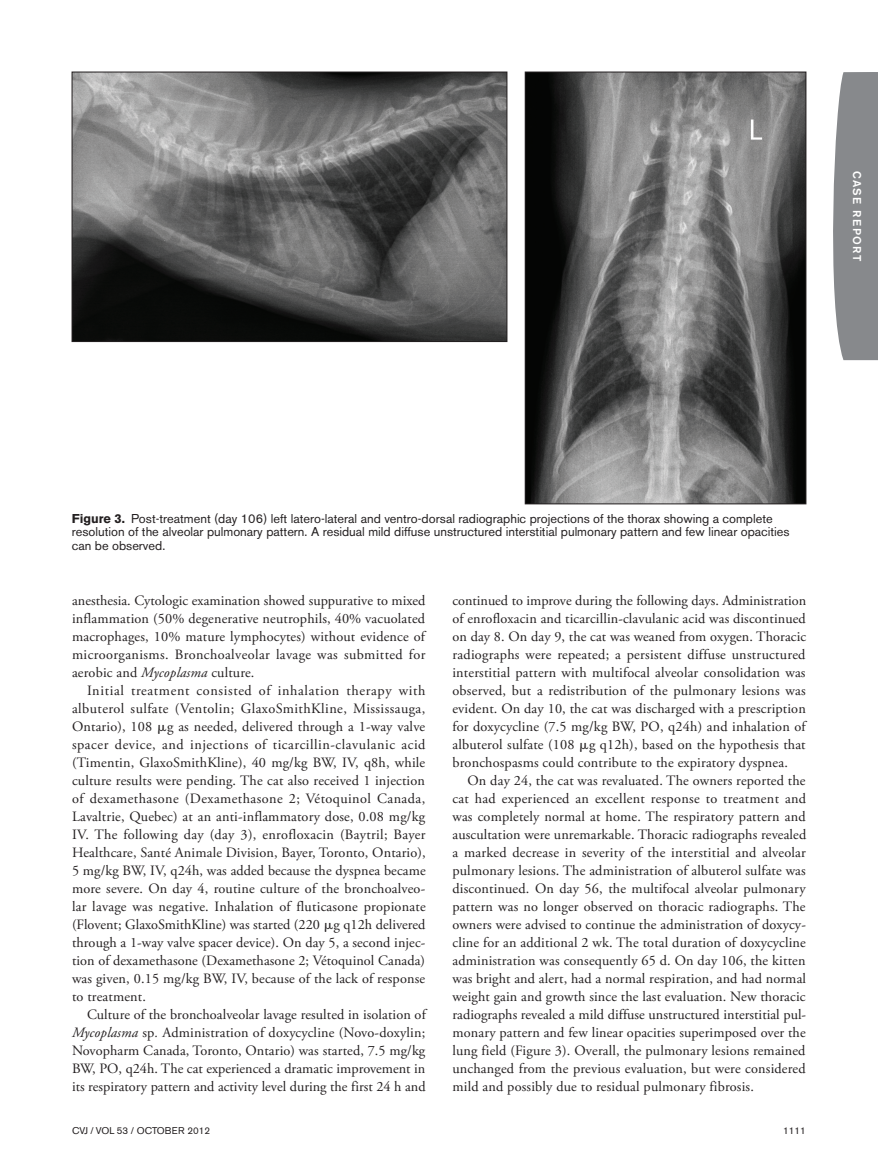
<style>
.page{position:relative;width:878px;height:1175px;background:#fff}
.page>*{position:absolute;margin:0;border:0;box-sizing:border-box;transform-origin:0 0}
.t1{font:14.25px/18px "Adobe Garamond Pro";letter-spacing:.01em;color:#231f20;text-align:justify}
.t2{font:12.75px/13.5px "Akzidenz Grotesk BE";color:#231f20}
.t3{font:500 11.25px "Akzidenz Grotesk BE";letter-spacing:.125em;color:#fff}
.t4{font:9.75px "Akzidenz Grotesk BE";color:#231f20}
.s1{font-weight:700}
.s2{font-style:italic}
.s3{font-family:"Mathematical Pi One"}
</style>
<div class="page">
<svg style="left:833px;top:72px;width:45px;height:288px;background:#919396"></svg>
<img style="left:74px;top:74px;width:431px;height:266px">
<div style="left:72px;top:72px;width:435px;height:270px;border:1px solid #231f20"></div>
<img style="left:527px;top:74px;width:277px;height:428px">
<div style="left:525px;top:72px;width:281px;height:432px;border:1px solid #231f20"></div>
<p class="t3" style="left:864px;top:171px;width:92px;rotate:90deg">CASE REPORT</p>
<p class="t2" style="left:72px;top:511px;width:719px"><span class="s1">Figure 3.</span> Post-treatment (day 106) left latero-lateral and ventro-dorsal radiographic projections of the thorax showing a complete resolution of the alveolar pulmonary pattern. A residual mild diffuse unstructured interstitial pulmonary pattern and few linear opacities can be observed.</p>
<p class="t1" style="left:72px;top:592px;width:355px">anesthesia. Cytologic examination showed suppurative to mixed inflammation (50% degenerative neutrophils, 40% vacuolated macrophages, 10% mature lymphocytes) without evidence of microorganisms. Bronchoalveolar lavage was submitted for aerobic and <span class="s2">Mycoplasma</span> culture.</p>
<p class="t1" style="left:72px;top:682px;width:355px;text-indent:15px">Initial treatment consisted of inhalation therapy with albuterol sulfate (Ventolin; GlaxoSmithKline, Mississauga, Ontario), 108 <span class="s3">M</span>g as needed, delivered through a 1-way valve spacer device, and injections of ticarcillin-clavulanic acid (Timentin, GlaxoSmithKline), 40 mg/kg BW, IV, q8h, while culture results were pending. The cat also received 1 injection of dexamethasone (Dexamethasone 2; Vétoquinol Canada, Lavaltrie, Quebec) at an anti-inflammatory dose, 0.08 mg/kg IV. The following day (day 3), enrofloxacin (Baytril; Bayer Healthcare, Santé Animale Division, Bayer, Toronto, Ontario), 5 mg/kg BW, IV, q24h, was added because the dyspnea became more severe. On day 4, routine culture of the bronchoalveo&shy;lar lavage was negative. Inhalation of fluticasone propionate (Flovent; GlaxoSmithKline) was started (220 <span class="s3">M</span>g q12h delivered through a 1-way valve spacer device). On day 5, a second injec&shy;tion of dexamethasone (Dexamethasone 2; Vétoquinol Canada) was given, 0.15 mg/kg BW, IV, because of the lack of response to treatment.</p>
<p class="t1" style="left:72px;top:1006px;width:355px;text-indent:15px">Culture of the bronchoalveolar lavage resulted in isolation of <span class="s2">Mycoplasma</span> sp<span class="s2">.</span> Administration of doxycycline (Novo-doxylin; Novopharm Canada, Toronto, Ontario) was started, 7.5 mg/kg BW, PO, q24h. The cat experienced a dramatic improvement in its respiratory pattern and activity level during the first 24 h and</p>
<p class="t1" style="left:452px;top:592px;width:355px">continued to improve during the following days. Administration of enrofloxacin and ticarcillin-clavulanic acid was discontinued on day 8. On day 9, the cat was weaned from oxygen. Thoracic radiographs were repeated; a persistent diffuse unstructured interstitial pattern with multifocal alveolar consolidation was observed, but a redistribution of the pulmonary lesions was evident. On day 10, the cat was discharged with a prescription for doxycycline (7.5 mg/kg BW, PO, q24h) and inhalation of albuterol sulfate (108 <span class="s3">M</span>g q12h), based on the hypothesis that bronchospasms could contribute to the expiratory dyspnea.</p>
<p class="t1" style="left:452px;top:772px;width:355px;text-indent:15px">On day 24, the cat was revaluated. The owners reported the cat had experienced an excellent response to treatment and was completely normal at home. The respiratory pattern and auscultation were unremarkable. Thoracic radiographs revealed a marked decrease in severity of the interstitial and alveolar pulmonary lesions. The administration of albuterol sulfate was discontinued. On day 56, the multifocal alveolar pulmonary pattern was no longer observed on thoracic radiographs. The owners were advised to continue the administration of doxycy&shy;cline for an additional 2 wk. The total duration of doxycycline administration was consequently 65 d. On day 106, the kitten was bright and alert, had a normal respiration, and had normal weight gain and growth since the last evaluation. New thoracic radiographs revealed a mild diffuse unstructured interstitial pul&shy;monary pattern and few linear opacities superimposed over the lung field (Figure 3). Overall, the pulmonary lesions remained unchanged from the previous evaluation, but were considered mild and possibly due to residual pulmonary fibrosis.</p>
<p class="t4" style="left:72px;top:1125px;width:140px">CVJ / VOL 53 / OCTOBER 2012</p>
<p class="t4" style="left:783px;top:1125px;width:24px">1111</p>
</div>
